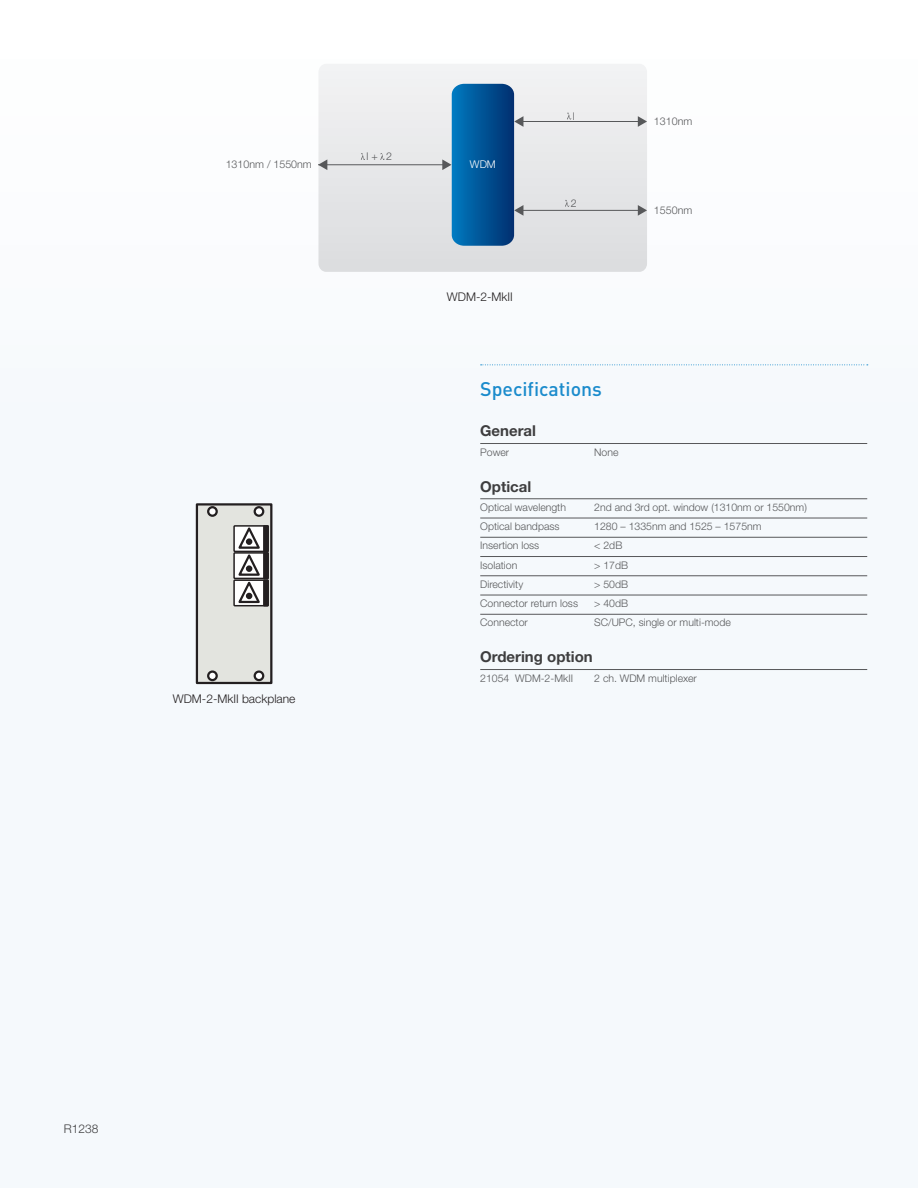
<style>
.page{position:relative;width:918px;height:1188px;background:#f5f9fc}
.page>*{position:absolute;margin:0;border:0;box-sizing:border-box;transform-origin:0 0}
.t1{font:500 19.5px "DINOT";color:#1a8bcc}
.t2{font:700 15px "Helvetica Neue LT Std";color:#3e3e3f}
.t3{font:300 12px "Helvetica Neue LT Std";color:#231f20}
.t4{font:300 12px "Helvetica Neue LT Std";color:#3e3e3f}
.t5{font:300 10.65px "Helvetica Neue LT Std";color:#57585a}
.t6{font:300 10.65px "Helvetica Neue LT Std";color:#fff}
.t7{font:300 10.5px "Helvetica Neue LT Std";color:#57585a}
</style>
<div class="page">
<svg style="left:481px;top:364px;width:387px;height:1px"></svg>
<hr style="left:480px;top:443px;width:387px;height:1px;background:#57585a">
<hr style="left:480px;top:498px;width:387px;height:1px;background:#57585a">
<hr style="left:480px;top:518px;width:387px;height:1px;background:#57585a">
<hr style="left:480px;top:537px;width:387px;height:1px;background:#57585a">
<hr style="left:480px;top:556px;width:387px;height:1px;background:#57585a">
<hr style="left:480px;top:575px;width:387px;height:1px;background:#57585a">
<hr style="left:480px;top:595px;width:387px;height:1px;background:#57585a">
<hr style="left:480px;top:614px;width:387px;height:1px;background:#57585a">
<hr style="left:480px;top:669px;width:387px;height:1px;background:#57585a">
<svg style="left:318px;top:83px;width:329px;height:189px"></svg>
<hr style="left:522px;top:121px;width:117px;height:1px;background:#57585a">
<hr style="left:521px;top:210px;width:118px;height:1px;background:#57585a">
<svg style="left:638px;top:205px;width:9px;height:11px"></svg>
<hr style="left:318px;top:165px;width:128px;height:1px;background:#57585a">
<svg style="left:567px;top:112px;width:4px;height:8px"></svg>
<svg style="left:638px;top:116px;width:9px;height:11px"></svg>
<svg style="left:565px;top:199px;width:4px;height:8px"></svg>
<svg style="left:361px;top:153px;width:4px;height:7px"></svg>
<svg style="left:380px;top:153px;width:5px;height:7px"></svg>
<svg style="left:318px;top:159px;width:9px;height:11px"></svg>
<svg style="left:442px;top:84px;width:81px;height:162px;background:#3978aa"></svg>
<div style="left:197px;top:504px;width:74px;height:179px;background:#e3e4df"></div>
<div style="left:196px;top:503px;width:76px;height:181px;border:2px solid #231f20"></div>
<svg style="left:208px;top:507px;width:9px;height:9px"></svg>
<div style="left:207px;top:506px;width:11px;height:11px;border:2px solid #231f20;border-radius:50%"></div>
<div style="left:208px;top:672px;width:9px;height:8px;background:#fff;border-radius:50%"></div>
<div style="left:207px;top:670px;width:11px;height:11px;border:2px solid #231f20;border-radius:50%"></div>
<div style="left:255px;top:507px;width:8px;height:9px;background:#fff;border-radius:50%"></div>
<div style="left:254px;top:506px;width:10px;height:11px;border:2px solid #231f20;border-radius:50%"></div>
<div style="left:255px;top:672px;width:8px;height:8px;background:#fff;border-radius:50%"></div>
<div style="left:254px;top:670px;width:10px;height:11px;border:2px solid #231f20;border-radius:50%"></div>
<div style="left:234px;top:526px;width:34px;height:25px;background:#fff"></div>
<div style="left:233px;top:525px;width:36px;height:27px;border:2px solid #231f20"></div>
<div style="left:234px;top:553px;width:34px;height:25px;background:#fff"></div>
<div style="left:233px;top:552px;width:36px;height:27px;border:2px solid #231f20"></div>
<div style="left:234px;top:580px;width:34px;height:26px;background:#fff"></div>
<div style="left:233px;top:579px;width:36px;height:27px;border:2px solid #231f20"></div>
<svg style="left:237px;top:523px;width:33px;height:84px"></svg>
<p class="t5" style="left:226px;top:158px;width:88px">1310nm / 1550nm</p>
<p class="t3" style="left:173px;top:691px;width:124px">WDM-2-MkII backplane</p>
<p class="t5" style="left:367px;top:150px;width:27px">l + 2</p>
<p class="t6" style="left:470px;top:158px;width:27px">WDM</p>
<p class="t3" style="left:447px;top:289px;width:64px">WDM-2-MkII</p>
<p class="t5" style="left:573px;top:109px;width:3px">l</p>
<p class="t5" style="left:571px;top:196px;width:7px">2</p>
<p class="t5" style="left:654px;top:114px;width:40px">1310nm</p>
<p class="t5" style="left:654px;top:204px;width:40px">1550nm</p>
<h1 class="t1" style="left:480px;top:377px;width:123px">Specifications</h1>
<h2 class="t2" style="left:480px;top:422px;width:57px">General</h2>
<p class="t7" style="left:480px;top:445px;width:30px">Power</p>
<p class="t7" style="left:594px;top:445px;width:26px">None</p>
<h2 class="t2" style="left:480px;top:477px;width:53px">Optical</h2>
<p class="t7" style="left:480px;top:501px;width:87px">Optical wavelength</p>
<p class="t7" style="left:594px;top:501px;width:214px">2nd and 3rd opt. window (1310nm or 1550nm)</p>
<p class="t7" style="left:480px;top:520px;width:81px">Optical bandpass</p>
<p class="t7" style="left:594px;top:520px;width:169px">1280 – 1335nm and 1525 – 1575nm</p>
<p class="t7" style="left:480px;top:539px;width:61px">Insertion loss</p>
<p class="t7" style="left:594px;top:539px;width:30px">&lt; 2dB</p>
<p class="t7" style="left:480px;top:558px;width:39px">Isolation</p>
<p class="t7" style="left:594px;top:558px;width:35px">&gt; 17dB</p>
<p class="t7" style="left:480px;top:578px;width:44px">Directivity</p>
<p class="t7" style="left:594px;top:578px;width:35px">&gt; 50dB</p>
<p class="t7" style="left:480px;top:597px;width:99px">Connector return loss</p>
<p class="t7" style="left:594px;top:597px;width:35px">&gt; 40dB</p>
<p class="t7" style="left:480px;top:616px;width:49px">Connector</p>
<p class="t7" style="left:594px;top:616px;width:138px">SC/UPC, single or multi-mode</p>
<h2 class="t2" style="left:480px;top:648px;width:114px">Ordering option</h2>
<p class="t7" style="left:480px;top:671px;width:91px">21054 WDM-2-MkII</p>
<p class="t7" style="left:594px;top:671px;width:104px">2 ch. WDM multiplexer</p>
<p class="t4" style="left:64px;top:1121px;width:36px">R1238</p>
</div>
